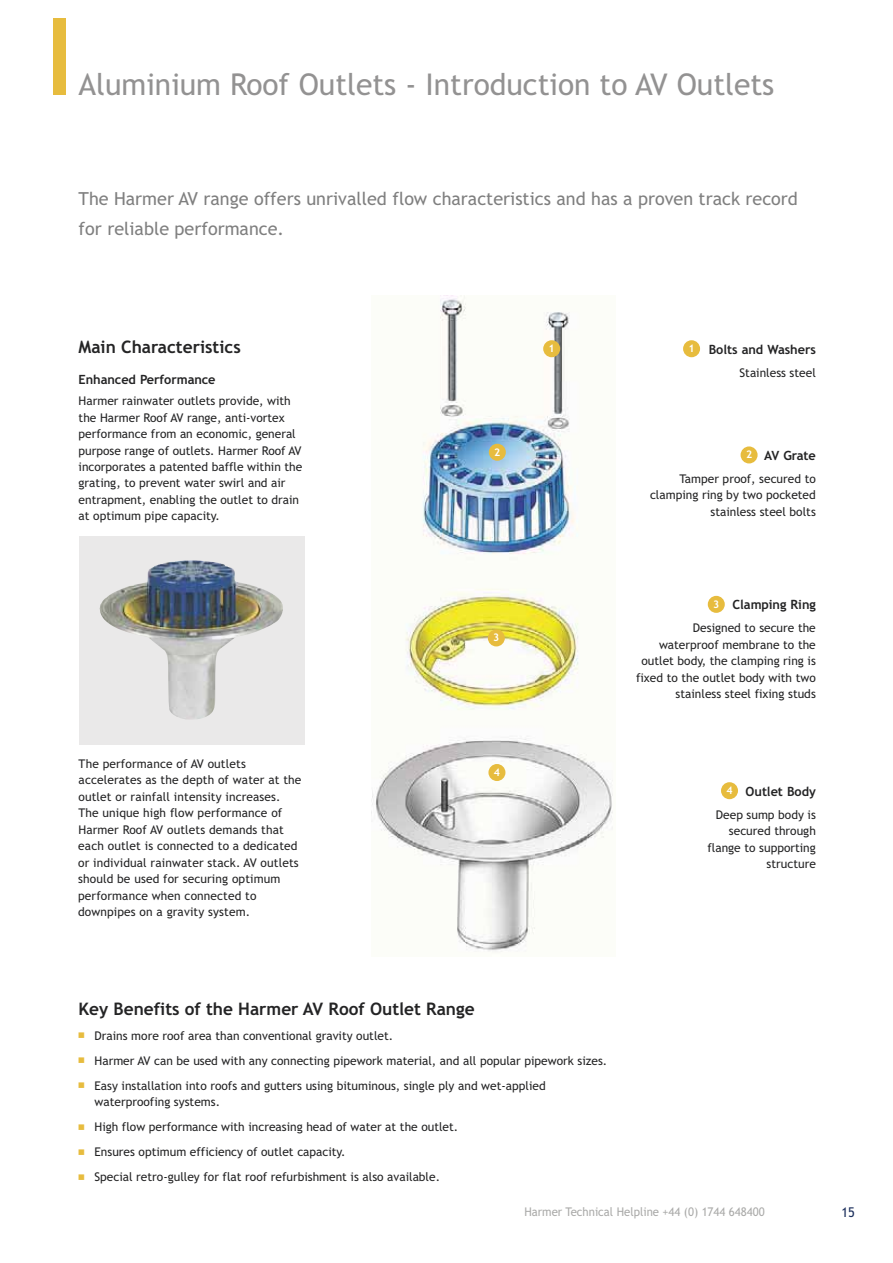
<style>
.page{position:relative;width:893px;height:1263px;background:#fff}
.page>*{position:absolute;margin:0;border:0;box-sizing:border-box;transform-origin:0 0}
.t1{font:30px "Trebuchet MS";color:#939292}
.t2{font:18px/30px "Trebuchet MS";color:#7f7f7f}
.t3{font:700 17.25px "Trebuchet MS";color:#242425}
.t4{font:13.5px "Trebuchet MS";color:#1d305d;scale:.95 1}
.t5{font:700 12.75px "Trebuchet MS";letter-spacing:-.005em;color:#242425}
.t6{font:12px/16.5px "Trebuchet MS";color:#242425}
.t7{font:12px "Trebuchet MS";color:#aaaaa9;scale:.95 1}
.t8{font:700 10.5px "Trebuchet MS";color:#fff}
</style>
<div class="page">
<div style="left:53px;top:18px;width:13px;height:77px;background:#e7bc3e"></div>
<img style="left:371px;top:296px;width:242px;height:656px">
<div style="left:79px;top:536px;width:225px;height:209px;background:#eae9e9"></div>
<img style="left:100px;top:560px;width:183px;height:160px">
<div style="left:543px;top:340px;width:17px;height:17px;background:#e7bc3e;border-radius:50%"></div>
<div style="left:683px;top:340px;width:17px;height:17px;background:#e7bc3e;border-radius:50%"></div>
<div style="left:740px;top:446px;width:17px;height:17px;background:#e7bc3e;border-radius:50%"></div>
<div style="left:489px;top:444px;width:17px;height:17px;background:#e7bc3e;border-radius:50%"></div>
<div style="left:708px;top:596px;width:17px;height:17px;background:#e7bc3e;border-radius:50%"></div>
<div style="left:488px;top:629px;width:17px;height:17px;background:#e7bc3e;border-radius:50%"></div>
<div style="left:488px;top:764px;width:17px;height:17px;background:#e7bc3e;border-radius:50%"></div>
<div style="left:721px;top:782px;width:17px;height:17px;background:#e7bc3e;border-radius:50%"></div>
<h1 class="t1" style="left:79px;top:73px;width:697px">Aluminium Roof Outlets - Introduction to AV Outlets</h1>
<h2 class="t2" style="left:79px;top:185px;width:721px">The Harmer AV range offers unrivalled flow characteristics and has a proven track record for reliable performance.</h2>
<h3 class="t3" style="left:79px;top:340px;width:164px">Main Characteristics</h3>
<p class="t5" style="left:79px;top:375px;width:138px">Enhanced Performance</p>
<p class="t6" style="left:79px;top:394px;width:225px">Harmer rainwater outlets provide, with the Harmer Roof AV range, anti-vortex performance from an economic, general purpose range of outlets. Harmer Roof AV incorporates a patented baffle within the grating, to prevent water swirl and air entrapment, enabling the outlet to drain at optimum pipe capacity.</p>
<p class="t6" style="left:78px;top:756px;width:225px">The performance of AV outlets accelerates as the depth of water at the outlet or rainfall intensity increases.<br>The unique high flow performance of Harmer Roof AV outlets demands that each outlet is connected to a dedicated or individual rainwater stack. AV outlets should be used for securing optimum performance when connected to downpipes on a gravity system.</p>
<p class="t8" style="left:549px;top:344px;width:8px">1</p>
<p class="t8" style="left:688px;top:344px;width:8px">1</p>
<p class="t5" style="left:709px;top:344px;width:109px">Bolts and Washers</p>
<p class="t6" style="left:739px;top:365px;width:78px">Stainless steel</p>
<p class="t8" style="left:494px;top:448px;width:8px">2</p>
<p class="t8" style="left:746px;top:450px;width:8px">2</p>
<p class="t5" style="left:764px;top:450px;width:53px">AV Grate</p>
<p class="t6" style="left:650px;top:471px;width:167px;text-align:right">Tamper proof, secured to clamping ring by two pocketed stainless steel bolts</p>
<p class="t8" style="left:493px;top:633px;width:8px">3</p>
<p class="t8" style="left:494px;top:768px;width:8px">4</p>
<p class="t5" style="left:732px;top:600px;width:85px">Clamping Ring</p>
<p class="t6" style="left:636px;top:621px;width:181px;text-align:right">Designed to secure the waterproof membrane to the outlet body, the clamping ring is fixed to the outlet body with two stainless steel fixing studs</p>
<p class="t8" style="left:713px;top:600px;width:8px">3</p>
<p class="t5" style="left:746px;top:786px;width:72px">Outlet Body</p>
<p class="t6" style="left:707px;top:807px;width:110px;text-align:right">Deep sump body is secured through flange to supporting structure</p>
<p class="t8" style="left:726px;top:786px;width:8px">4</p>
<h3 class="t3" style="left:79px;top:1002px;width:398px">Key Benefits of the Harmer AV Roof Outlet Range</h3>
<p class="t6" style="left:79px;top:1028px;width:316px"><sup>■</sup> Drains more roof area than conventional gravity outlet.</p>
<p class="t6" style="left:79px;top:1053px;width:530px"><sup>■</sup> Harmer AV can be used with any connecting pipework material, and all popular pipework sizes.</p>
<p class="t6" style="left:95px;top:1078px;width:453px;text-indent:-16px"><sup>■</sup> Easy installation into roofs and gutters using bituminous, single ply and wet-applied waterproofing systems.</p>
<p class="t6" style="left:79px;top:1120px;width:381px"><sup>■</sup> High flow performance with increasing head of water at the outlet.</p>
<p class="t6" style="left:79px;top:1145px;width:268px"><sup>■</sup> Ensures optimum efficiency of outlet capacity.</p>
<p class="t6" style="left:79px;top:1170px;width:363px"><sup>■</sup> Special retro-gulley for flat roof refurbishment is also available.</p>
<p class="t7" style="left:524px;top:1207px;width:255px">Harmer Technical Helpline +44 (0) 1744 648400</p>
<p class="t4" style="left:841px;top:1207px;width:16px">15</p>
</div>
